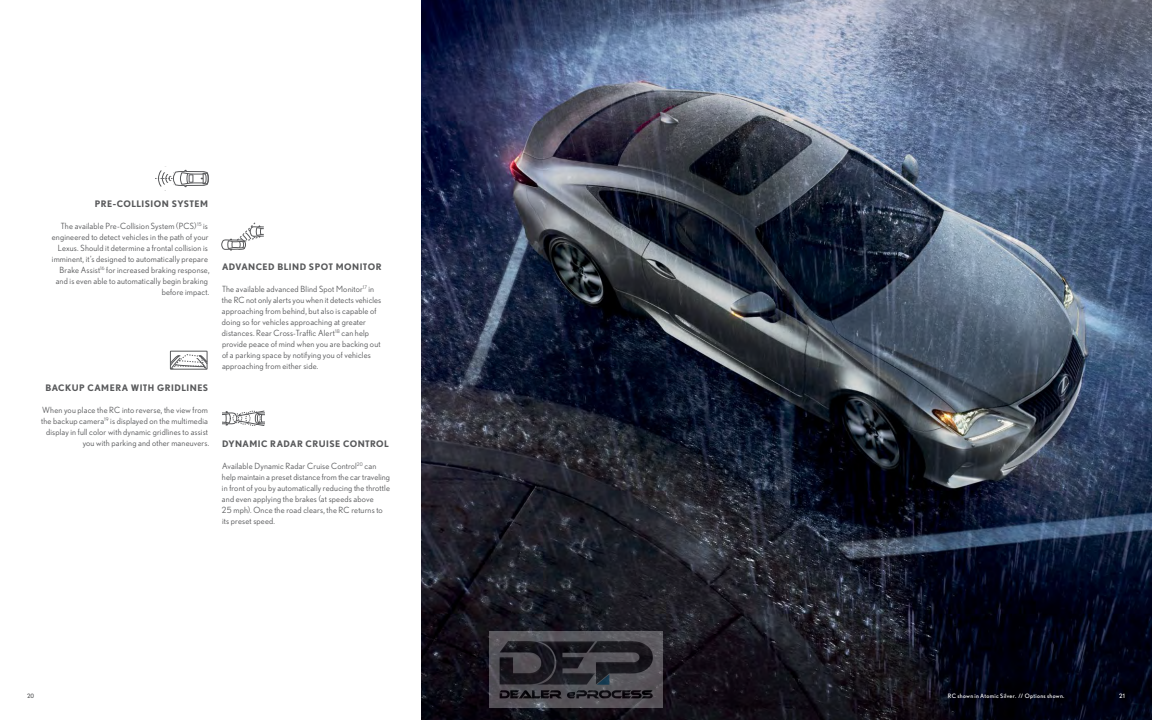
<style>
.page{position:relative;width:1152px;height:720px;background:#fff}
.page>*{position:absolute;margin:0;border:0;box-sizing:border-box;transform-origin:0 0}
._1c__Caption_Headlin{font:700 9px "Nobel";letter-spacing:.045em;color:#58595b}
._1d__Body_copy{font:8.5px/11px "Nobel";letter-spacing:.02em;color:#58595b}
._1e__Cutline{font:6px "Nobel";letter-spacing:.055em;color:#fff}
.t1{font:6px "Nobel";color:#58595b}
.s1{font-size:8px}
</style>
<div class="page">
<img style="left:422px;top:0;width:730px;height:720px">
<svg style="left:155px;top:166px;width:54px;height:25px"></svg>
<svg style="left:170px;top:354px;width:38px;height:16px"></svg>
<div style="left:170px;top:351px;width:37px;height:18px;border:1px solid #58595b"></div>
<svg style="left:222px;top:410px;width:42px;height:16px"></svg>
<svg style="left:221px;top:222px;width:43px;height:28px"></svg>
<img style="left:490px;top:631px;width:172px;height:77px">
<p class="_1c__Caption_Headlin" style="left:95px;top:198px;width:115px">PRE-COLLISION SYSTEM</p>
<p class="_1d__Body_copy" style="left:52px;top:220px;width:159px;text-align:right">The available Pre-Collision System <span class="s1">(</span>PCS<span class="s1">)</span><sup>15</sup> is engineered to detect vehicles in the path of your Lexus. Should it determine a frontal collision is imminent, it’s designed to automatically prepare Brake Assist<sup>16</sup> for increased braking response, and is even able to automatically begin braking before impact.</p>
<p class="_1c__Caption_Headlin" style="left:45px;top:382px;width:164px">BACKUP CAMERA WITH GRIDLINES</p>
<p class="_1d__Body_copy" style="left:41px;top:404px;width:170px;text-align:right">When you place the RC into reverse, the view from the backup camera<sup>19</sup> is displayed on the multimedia display in full color with dynamic gridlines to assist you with parking and other maneuvers.</p>
<p class="_1c__Caption_Headlin" style="left:222px;top:261px;width:161px">ADVANCED BLIND SPOT MONITOR</p>
<p class="_1d__Body_copy" style="left:222px;top:283px;width:161px">The available advanced Blind Spot Monitor<sup>17</sup> in the RC not only alerts you when it detects vehicles approaching from behind, but also is capable of doing so for vehicles approaching at greater distances. Rear Cross-Traffic Alert<sup>18</sup> can help provide peace of mind when you are backing out of a parking space by notifying you of vehicles approaching from either side.</p>
<p class="_1c__Caption_Headlin" style="left:222px;top:438px;width:168px">DYNAMIC RADAR CRUISE CONTROL</p>
<p class="_1d__Body_copy" style="left:222px;top:460px;width:170px">Available Dynamic Radar Cruise Control<sup>20</sup> can help maintain a preset distance from the car traveling in front of you by automatically reducing the throttle and even applying the brakes <span class="s1">(</span>at speeds above<br>25 mph<span class="s1">)</span>. Once the road clears, the RC returns to its preset speed.</p>
<p class="t1" style="left:27px;top:692px;width:9px">20</p>
<p class="_1e__Cutline" style="left:948px;top:692px;width:118px">RC shown in Atomic Silver. // Options shown.</p>
<p class="_1e__Cutline" style="left:1119px;top:692px;width:7px">21</p>
</div>
